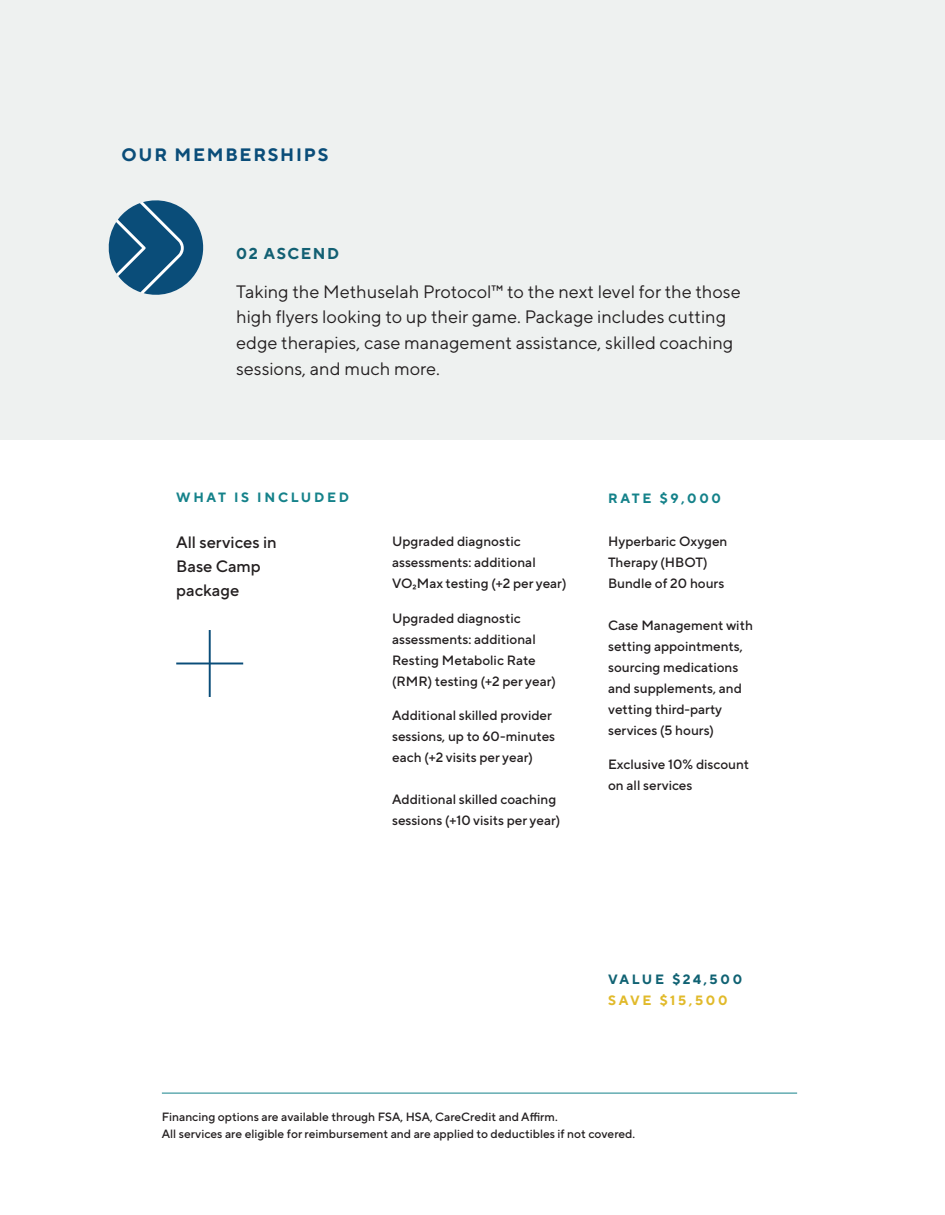
<style>
.page{position:relative;width:945px;height:1215px;background:#fff}
.page>*{position:absolute;margin:0;border:0;box-sizing:border-box;transform-origin:0 0}
.t1{font:18px/25.5px "TT Norms Pro";color:#231f20}
.t2{font:700 18px "TT Norms Pro";letter-spacing:.1em;color:#0a4d79}
.t3{font:500 16.5px/24px "TT Norms Pro";color:#231f20}
.t4{font:700 15.75px "TT Norms Pro";letter-spacing:.1em;color:#126073}
.t5{font:500 13.5px/21px "TT Norms Pro";color:#231f20}
.t6{font:700 13.5px "TT Norms Pro";letter-spacing:.2em;color:#15828a}
.t7{font:700 13.5px "TT Norms Pro";letter-spacing:.2em;color:#106273}
.t8{font:700 13.5px "TT Norms Pro";letter-spacing:.2em;color:#e1ba2b}
.t9{font:500 12px/16.5px "TT Norms Pro";color:#231f20}
</style>
<div class="page">
<div style="left:0;top:0;width:945px;height:439px;background:#eef1f0"></div>
<svg style="left:108px;top:200px;width:96px;height:95px"></svg>
<hr style="left:209px;top:630px;width:2px;height:67px;background:#0a4d79">
<hr style="left:176px;top:663px;width:67px;height:1px;background:#0a4d79">
<hr style="left:162px;top:1093px;width:635px;height:1px;background:#15828a">
<h1 class="t2" style="left:122px;top:143px;width:208px">OUR MEMBERSHIPS</h1>
<p class="t4" style="left:236px;top:243px;width:104px">02 ASCEND</p>
<h1 class="t1" style="left:236px;top:278px;width:506px">Taking the Methuselah Protocol™ to the next level for the those high flyers looking to up their game. Package includes cutting edge therapies, case management assistance, skilled coaching sessions, and much more.</h1>
<p class="t6" style="left:608px;top:489px;width:114px">RATE $9,000</p>
<p class="t6" style="left:176px;top:489px;width:174px">WHAT IS INCLUDED</p>
<p class="t3" style="left:176px;top:530px;width:102px">All services in<br>Base Camp package</p>
<p class="t5" style="left:608px;top:530px;width:121px">Hyperbaric Oxygen<br>Therapy (HBOT)<br>Bundle of 20 hours</p>
<p class="t5" style="left:608px;top:614px;width:146px">Case Management with setting appointments, sourcing medications and supplements, and vetting third-party services (5 hours)</p>
<p class="t5" style="left:608px;top:754px;width:142px">Exclusive 10% discount on all services</p>
<p class="t5" style="left:392px;top:530px;width:176px">Upgraded diagnostic assessments: additional<br>VO₂Max testing (+2 per year)</p>
<p class="t5" style="left:392px;top:607px;width:165px">Upgraded diagnostic assessments: additional<br>Resting Metabolic Rate (RMR) testing (+2 per year)</p>
<p class="t5" style="left:392px;top:704px;width:165px">Additional skilled provider sessions, up to 60-minutes each (+2 visits per year)</p>
<p class="t5" style="left:392px;top:788px;width:170px">Additional skilled coaching sessions (+10 visits per year)</p>
<p class="t7" style="left:608px;top:971px;width:135px">VALUE $24,500</p>
<p class="t8" style="left:608px;top:992px;width:121px">SAVE $15,500</p>
<p class="t9" style="left:162px;top:1108px;width:475px">Financing options are available through FSA, HSA, CareCredit and Affirm.<br>All services are eligible for reimbursement and are applied to deductibles if not covered.</p>
</div>
